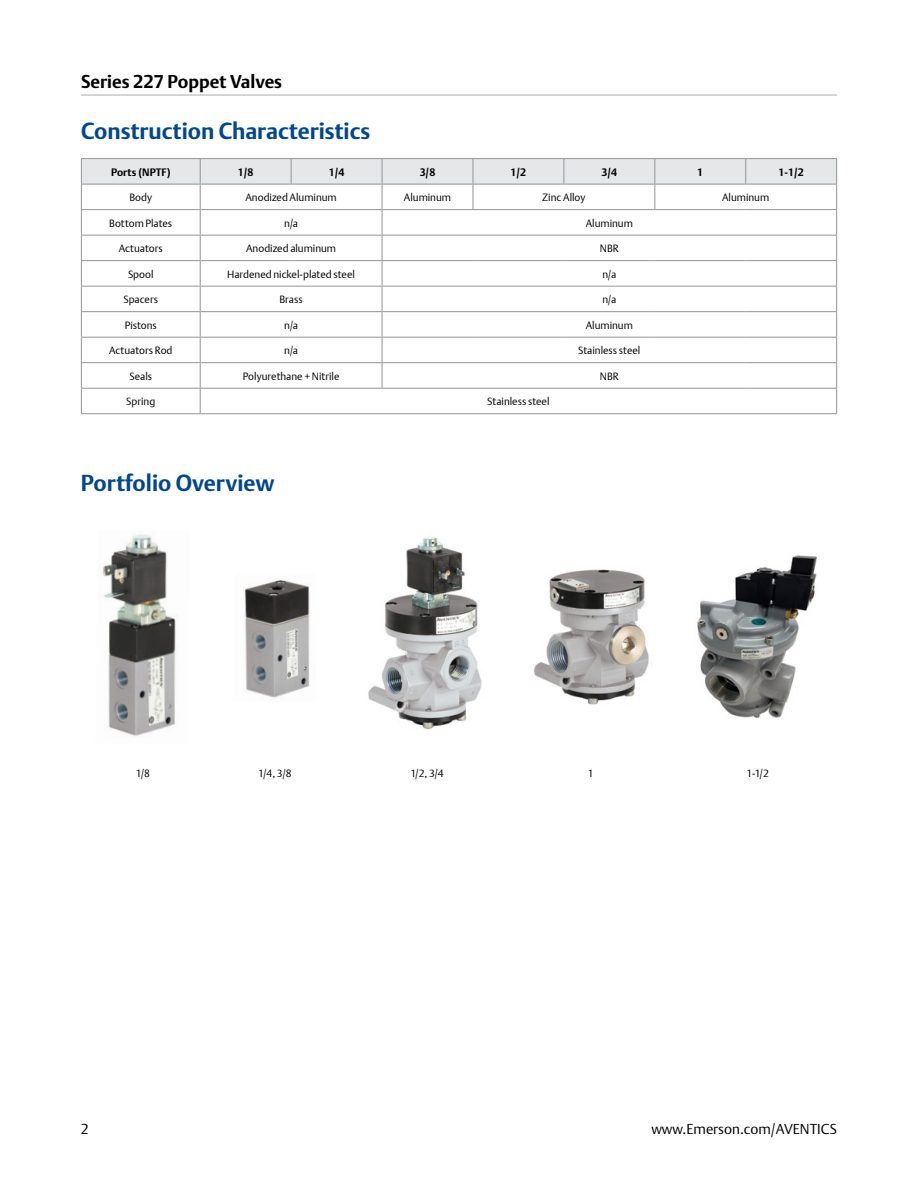
<style>
.page{position:relative;width:918px;height:1188px;background:#fff}
.page>*{position:absolute;margin:0;border:0;box-sizing:border-box;transform-origin:0 0}
.t1{font:700 22.5px "DTL Argo T";color:#00478e}
.t2{font:700 18px "DTL Argo T";color:#000}
.t3{font:300 14.25px "DTL Argo T";color:#000}
.Table_Body_centered{font:10.5px "DTL Argo T Light";letter-spacing:-.005em;color:#000}
.Table_Header_Left_Sm{font:700 10.5px "DTL Argo T";color:#000}
</style>
<div class="page">
<hr style="left:81px;top:158px;width:119px;height:1px;background:#939598">
<hr style="left:200px;top:158px;width:91px;height:1px;background:#939598">
<hr style="left:291px;top:158px;width:91px;height:1px;background:#939598">
<hr style="left:382px;top:158px;width:91px;height:1px;background:#939598">
<hr style="left:473px;top:158px;width:91px;height:1px;background:#939598">
<hr style="left:564px;top:158px;width:91px;height:1px;background:#939598">
<hr style="left:655px;top:158px;width:91px;height:1px;background:#939598">
<hr style="left:746px;top:158px;width:91px;height:1px;background:#939598">
<hr style="left:81px;top:413px;width:119px;height:1px;background:#939598">
<svg style="left:81px;top:159px;width:756px;height:254px"></svg>
<hr style="left:200px;top:413px;width:91px;height:1px;background:#939598">
<hr style="left:291px;top:413px;width:91px;height:1px;background:#939598">
<hr style="left:382px;top:413px;width:91px;height:1px;background:#939598">
<hr style="left:473px;top:413px;width:91px;height:1px;background:#939598">
<hr style="left:564px;top:413px;width:91px;height:1px;background:#939598">
<hr style="left:655px;top:413px;width:91px;height:1px;background:#939598">
<hr style="left:746px;top:413px;width:91px;height:1px;background:#939598">
<img style="left:102px;top:534px;width:74px;height:202px">
<img style="left:244px;top:580px;width:66px;height:118px">
<img style="left:368px;top:536px;width:114px;height:194px">
<img style="left:533px;top:569px;width:116px;height:136px">
<img style="left:697px;top:555px;width:120px;height:163px">
<hr style="left:81px;top:94px;width:756px;height:2px;background:#c6c8ca">
<p class="t2" style="left:81px;top:71px;width:203px">Series 227 Poppet Valves</p>
<p class="t1" style="left:81px;top:117px;width:291px">Construction Characteristics</p>
<p class="Table_Header_Left_Sm" style="left:111px;top:166px;width:61px">Ports (NPTF)</p>
<p class="Table_Header_Left_Sm" style="left:238px;top:166px;width:17px">1/8</p>
<p class="Table_Header_Left_Sm" style="left:329px;top:166px;width:17px">1/4</p>
<p class="Table_Header_Left_Sm" style="left:420px;top:166px;width:17px">3/8</p>
<p class="Table_Header_Left_Sm" style="left:511px;top:166px;width:17px">1/2</p>
<p class="Table_Header_Left_Sm" style="left:602px;top:166px;width:17px">3/4</p>
<p class="Table_Header_Left_Sm" style="left:697px;top:166px;width:7px">1</p>
<p class="Table_Header_Left_Sm" style="left:779px;top:166px;width:27px">1-1/2</p>
<p class="Table_Body_centered" style="left:129px;top:191px;width:24px">Body</p>
<p class="Table_Body_centered" style="left:245px;top:191px;width:93px">Anodized Aluminum</p>
<p class="Table_Body_centered" style="left:404px;top:191px;width:49px">Aluminum</p>
<p class="Table_Body_centered" style="left:542px;top:191px;width:45px">Zinc Alloy</p>
<p class="Table_Body_centered" style="left:722px;top:191px;width:49px">Aluminum</p>
<p class="Table_Body_centered" style="left:109px;top:217px;width:65px">Bottom Plates</p>
<p class="Table_Body_centered" style="left:284px;top:217px;width:16px">n/a</p>
<p class="Table_Body_centered" style="left:586px;top:217px;width:49px">Aluminum</p>
<p class="Table_Body_centered" style="left:119px;top:242px;width:46px">Actuators</p>
<p class="Table_Body_centered" style="left:246px;top:242px;width:92px">Anodized aluminum</p>
<p class="Table_Body_centered" style="left:600px;top:242px;width:21px">NBR</p>
<p class="Table_Body_centered" style="left:128px;top:268px;width:27px">Spool</p>
<p class="Table_Body_centered" style="left:227px;top:268px;width:129px">Hardened nickel-plated steel</p>
<p class="Table_Body_centered" style="left:602px;top:268px;width:16px">n/a</p>
<p class="Table_Body_centered" style="left:123px;top:293px;width:36px">Spacers</p>
<p class="Table_Body_centered" style="left:279px;top:293px;width:25px">Brass</p>
<p class="Table_Body_centered" style="left:602px;top:293px;width:16px">n/a</p>
<p class="Table_Body_centered" style="left:125px;top:319px;width:34px">Pistons</p>
<p class="Table_Body_centered" style="left:284px;top:319px;width:16px">n/a</p>
<p class="Table_Body_centered" style="left:586px;top:319px;width:49px">Aluminum</p>
<p class="Table_Body_centered" style="left:109px;top:344px;width:65px">Actuators Rod</p>
<p class="Table_Body_centered" style="left:284px;top:344px;width:16px">n/a</p>
<p class="Table_Body_centered" style="left:578px;top:344px;width:64px">Stainless steel</p>
<p class="Table_Body_centered" style="left:129px;top:370px;width:24px">Seals</p>
<p class="Table_Body_centered" style="left:243px;top:370px;width:98px">Polyurethane + Nitrile</p>
<p class="Table_Body_centered" style="left:600px;top:370px;width:21px">NBR</p>
<p class="Table_Body_centered" style="left:126px;top:395px;width:31px">Spring</p>
<p class="Table_Body_centered" style="left:487px;top:395px;width:64px">Stainless steel</p>
<p class="t1" style="left:81px;top:470px;width:195px">Portfolio Overview</p>
<p class="Table_Body_centered" style="left:136px;top:767px;width:16px">1/8</p>
<p class="Table_Body_centered" style="left:258px;top:767px;width:35px">1/4, 3/8</p>
<p class="Table_Body_centered" style="left:410px;top:767px;width:35px">1/2, 3/4</p>
<p class="Table_Body_centered" style="left:588px;top:767px;width:7px">1</p>
<p class="Table_Body_centered" style="left:747px;top:767px;width:24px">1-1/2</p>
<p class="t3" style="left:81px;top:1120px;width:9px">2</p>
<p class="t3" style="left:651px;top:1120px;width:187px">www.Emerson.com/AVENTICS</p>
</div>
